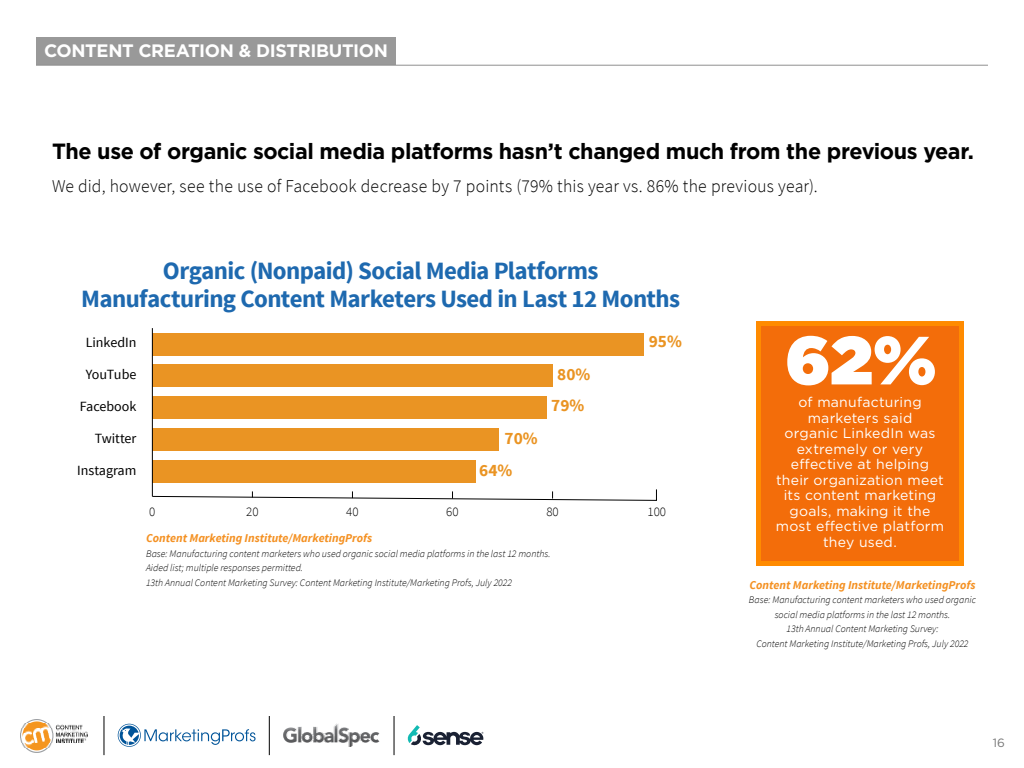
<style>
.page{position:relative;width:1024px;height:768px;background:#fff}
.page>*{position:absolute;margin:0;border:0;box-sizing:border-box;transform-origin:0 0}
.t1{font:900 68px "Gotham";color:#fff}
.t2{font:700 24.9px/28.1px "Source Sans Pro";letter-spacing:-.025em;color:#1e69af;text-align:center}
.t3{font:700 22px "Gotham";letter-spacing:-.02em;color:#000}
.t4{font:300 18px "Source Sans Pro";letter-spacing:.01em;color:#000}
.t5{font:700 18px "Gotham";letter-spacing:-.02em;color:#fff}
.t6{font:700 17.3px/31.3px "Source Sans Pro";color:#ea9423;text-align:center}
.t7{font:14.1px "Source Sans Pro";color:#000}
.t8{font:14px/15.5px "Gotham";letter-spacing:.015em;color:#fff;text-align:center}
.t9{font:300 13px "Source Sans Pro";color:#000}
.t10{font:italic 700 12px "Source Sans Pro";color:#f49123}
.t11{font:12px "Gotham";color:#787878}
.t12{font:italic 300 10px/14.5px "Source Sans Pro";color:#000}
</style>
<div class="page">
<hr style="left:104px;top:716px;width:1px;height:39px;background:#000">
<hr style="left:269px;top:716px;width:1px;height:39px;background:#000">
<hr style="left:394px;top:716px;width:1px;height:39px;background:#000">
<img style="left:20px;top:719px;width:68px;height:33px">
<svg style="left:118px;top:724px;width:138px;height:23px"></svg>
<img style="left:283px;top:723px;width:97px;height:24px">
<svg style="left:407px;top:725px;width:76px;height:21px"></svg>
<div style="left:36px;top:37px;width:360px;height:28px;background:#999"></div>
<hr style="left:36px;top:65px;width:952px;height:1px;background:#8f8f8f">
<div style="left:152px;top:333px;width:492px;height:22px;background:#ea9423"></div>
<div style="left:152px;top:364px;width:401px;height:23px;background:#ea9423"></div>
<div style="left:152px;top:396px;width:395px;height:23px;background:#ea9423"></div>
<div style="left:152px;top:428px;width:347px;height:23px;background:#ea9423"></div>
<div style="left:152px;top:460px;width:324px;height:23px;background:#ea9423"></div>
<svg style="left:152px;top:489px;width:505px;height:12px"></svg>
<hr style="left:152px;top:328px;width:1px;height:168px;background:#000">
<div style="left:756px;top:321px;width:208px;height:245px;background:#f36d0a;border:5px solid #ff8b00"></div>
<h3 class="t5" style="left:44px;top:39px;width:345px">CONTENT CREATION &amp; DISTRIBUTION</h3>
<h3 class="t3" style="left:52px;top:136px;width:923px">The use of organic social media platforms hasn’t changed much from the previous year.</h3>
<h3 class="t4" style="left:52px;top:175px;width:767px">We did, however, see the use of Facebook decrease by 7 points (79% this year vs. 86% the previous year).</h3>
<h2 class="t2" style="left:81px;top:258px;width:601px">Organic (Nonpaid) Social Media Platforms<br>Manufacturing Content Marketers Used in Last 12 Months</h2>
<h3 class="t6" style="left:649px;top:326px;width:35px">95%</h3>
<h3 class="t6" style="left:551px;top:359px;width:41px">80%<br>79%</h3>
<h3 class="t6" style="left:479px;top:423px;width:60px;line-height:31.7px;text-align:left;text-indent:25px">70%<br>64%</h3>
<h3 class="t9" style="left:149px;top:504px;width:8px">0</h3>
<h3 class="t9" style="left:246px;top:504px;width:14px">20</h3>
<h3 class="t9" style="left:346px;top:504px;width:14px">40</h3>
<h3 class="t9" style="left:446px;top:504px;width:14px">60</h3>
<h3 class="t9" style="left:546px;top:504px;width:14px">80</h3>
<h3 class="t9" style="left:647px;top:504px;width:20px">100</h3>
<h3 class="t7" style="left:86px;top:333px;width:52px">LinkedIn</h3>
<h3 class="t7" style="left:86px;top:365px;width:52px">YouTube</h3>
<h3 class="t7" style="left:80px;top:397px;width:58px">Facebook</h3>
<h3 class="t7" style="left:95px;top:429px;width:43px">Twitter</h3>
<h3 class="t7" style="left:77px;top:461px;width:61px">Instagram</h3>
<p class="t10" style="left:146px;top:531px;width:228px">Content Marketing Institute/MarketingProfs</p>
<p class="t12" style="left:146px;top:546px;width:406px">Base: Manufacturing content marketers who used organic social media platforms in the last 12 months.<br>Aided list; multiple responses permitted.<br>13th Annual Content Marketing Survey: Content Marketing Institute/Marketing Profs, July 2022</p>
<h1 class="t1" style="left:785px;top:312px;width:153px">62%</h1>
<h3 class="t8" style="left:776px;top:394px;width:170px">of manufacturing marketers said<br>organic LinkedIn was extremely or very effective at helping their organization meet its content marketing goals, making it the most effective platform they used.</h3>
<p class="t10" style="left:749px;top:577px;width:228px">Content Marketing Institute/MarketingProfs</p>
<p class="t12" style="left:749px;top:593px;width:229px;text-align:center">Base: Manufacturing content marketers who used organic social media platforms in the last 12 months.<br>13th Annual Content Marketing Survey:<br>Content Marketing Institute/Marketing Profs, July 2022</p>
<p class="t11" style="left:993px;top:735px;width:14px">16</p>
</div>
